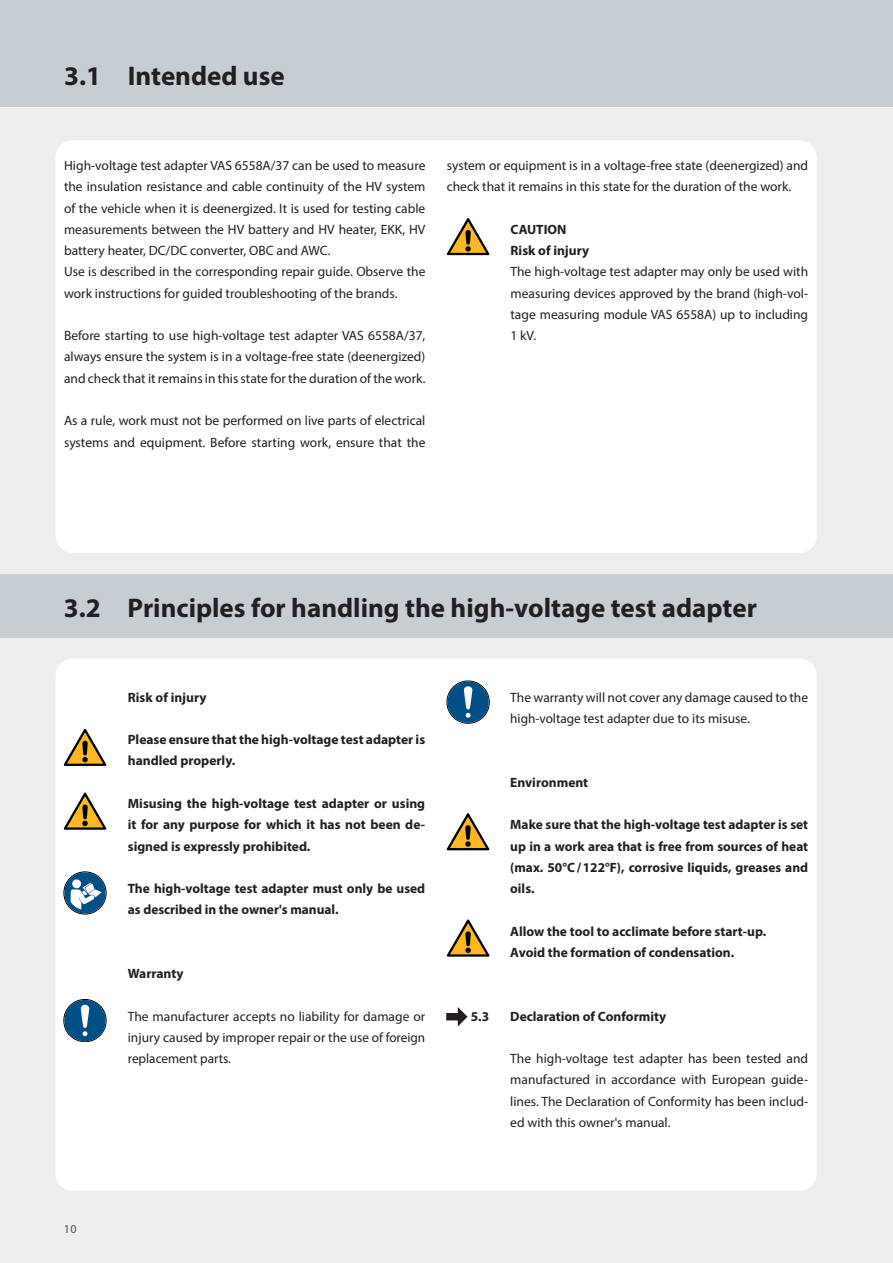
<style>
.page{position:relative;width:893px;height:1263px;background:#eeeeef}
.page>*{position:absolute;margin:0;border:0;box-sizing:border-box;transform-origin:0 0}
.t1{font:700 27px "Myriad Pro";color:#231f20}
.t2{font:13.5px/21.3px "Myriad Pro";color:#231f20;text-align:justify}
.t3{font:700 13.5px/21.3px "Myriad Pro";color:#231f20}
.t4{font:12px "Myriad Pro";color:#4d545a}
</style>
<div class="page">
<div style="left:0;top:0;width:893px;height:106px;background:#c6ced4"></div>
<div style="left:56px;top:140px;width:761px;height:413px;background:#fff;border-radius:17px"></div>
<div style="left:56px;top:659px;width:761px;height:532px;background:#fff;border-radius:17px"></div>
<div style="left:0;top:574px;width:893px;height:64px;background:#c6ced4"></div>
<svg style="left:64px;top:729px;width:42px;height:37px"></svg>
<svg style="left:64px;top:792px;width:42px;height:38px"></svg>
<svg style="left:64px;top:872px;width:42px;height:42px"></svg>
<svg style="left:447px;top:681px;width:42px;height:42px"></svg>
<div style="left:64px;top:999px;width:42px;height:43px;border:1px solid #000001;border-radius:50%"></div>
<svg style="left:64px;top:999px;width:42px;height:42px"></svg>
<svg style="left:447px;top:813px;width:42px;height:37px"></svg>
<svg style="left:447px;top:919px;width:42px;height:38px"></svg>
<svg style="left:446px;top:1007px;width:22px;height:19px"></svg>
<svg style="left:447px;top:218px;width:42px;height:37px"></svg>
<h1 class="t1" style="left:64px;top:58px;width:222px">3.1 Intended use</h1>
<p class="t2" style="left:64px;top:155px;width:363px;text-align:left">High-voltage test adapter VAS 6558A/37 can be used to measure the insulation resistance and cable continuity of the HV system of the vehicle when it is deenergized. It is used for testing cable measurements between the HV battery and HV heater, EKK, HV battery heater, DC/DC converter, OBC and AWC.<br>Use is described in the corresponding repair guide. Observe the work instructions for guided troubleshooting of the brands.</p>
<p class="t2" style="left:64px;top:325px;width:363px">Before starting to use high-voltage test adapter VAS 6558A/37, always ensure the system is in a voltage-free state (deenergized) and check that it remains in this state for the duration of the work.</p>
<p class="t2" style="left:64px;top:410px;width:363px">As a rule, work must not be performed on live parts of electrical systems and equipment. Before starting work, ensure that the</p>
<p class="t2" style="left:447px;top:155px;width:363px">system or equipment is in a voltage-free state (deenergized) and check that it remains in this state for the duration of the work.</p>
<p class="t3" style="left:510px;top:218px;width:80px">CAUTION<br>Risk of injury</p>
<p class="t2" style="left:510px;top:261px;width:299px">The high-voltage test adapter may only be used with measuring devices approved by the brand (high-vol&shy;tage measuring module VAS 6558A) up to including 1 kV.</p>
<h1 class="t1" style="left:64px;top:590px;width:695px">3.2 Principles for handling the high-voltage test adapter</h1>
<p class="t4" style="left:64px;top:1222px;width:14px">10</p>
<p class="t3" style="left:128px;top:686px;width:80px">Risk of injury</p>
<p class="t3" style="left:128px;top:728px;width:299px">Please ensure that the high-voltage test adapter is handled properly.</p>
<p class="t3" style="left:128px;top:792px;width:299px;text-align:justify">Misusing the high-voltage test adapter or using it for any purpose for which it has not been de&shy;signed is expressly prohibited.</p>
<p class="t3" style="left:128px;top:877px;width:299px">The high-voltage test adapter must only be used as described in the owner's manual.</p>
<p class="t3" style="left:128px;top:962px;width:57px">Warranty</p>
<p class="t2" style="left:128px;top:1005px;width:299px">The manufacturer accepts no liability for damage or injury caused by improper repair or the use of foreign replacement parts.</p>
<p class="t3" style="left:471px;top:1005px;width:20px">5.3</p>
<p class="t2" style="left:510px;top:686px;width:299px">The warranty will not cover any damage caused to the high-voltage test adapter due to its misuse.</p>
<p class="t3" style="left:510px;top:771px;width:79px">Environment</p>
<p class="t3" style="left:510px;top:813px;width:299px;text-align:justify">Make sure that the high-voltage test adapter is set up in a work area that is free from sources of heat (max. 50°C/122°F), corrosive liquids, greases and oils.</p>
<p class="t3" style="left:510px;top:920px;width:257px">Allow the tool to acclimate before start-up.<br>Avoid the formation of condensation.</p>
<p class="t3" style="left:510px;top:1005px;width:157px">Declaration of Conformity</p>
<p class="t2" style="left:510px;top:1048px;width:299px">The high-voltage test adapter has been tested and manufactured in accordance with European guide&shy;lines. The Declaration of Conformity has been includ&shy;ed with this owner's manual.</p>
</div>
